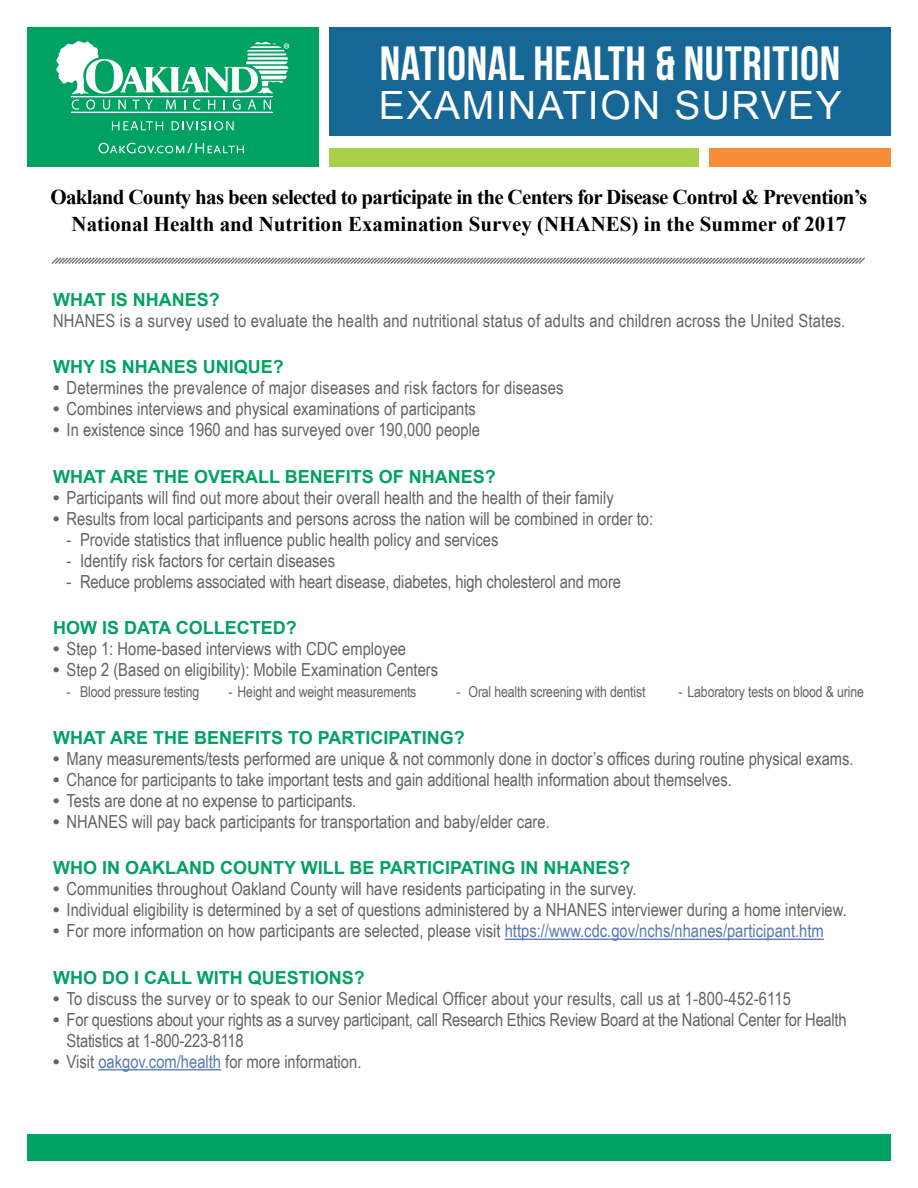
<style>
.page{position:relative;width:918px;height:1188px;background:#fff}
.page>*{position:absolute;margin:0;border:0;box-sizing:border-box;transform-origin:0 0}
.t1{font:48px "Bebas Neue";letter-spacing:.015em;color:#fff}
.t2{font:39px "Arial";letter-spacing:.04em;color:#fff}
.t3{font:700 21px "Times New Roman";letter-spacing:-.035em;color:#000}
.t4{font:700 21px "Times New Roman";color:#000}
.t5{font:18px/21px "Arial Narrow";color:#636366}
.t6{font:700 18px "Arial";color:#00a261}
.t7{font:15px "Arial Narrow";letter-spacing:-.01em;color:#636366}
.s1{font-family:"Arial";font-weight:700}
.s2{color:#5678b0}
</style>
<div class="page">
<div style="left:27px;top:1134px;width:864px;height:27px;background:#00a261"></div>
<div style="left:27px;top:27px;width:292px;height:139px;background:#00a261"></div>
<hr style="left:71px;top:112px;width:201px;height:1px;background:#fff">
<svg style="left:56px;top:41px;width:233px;height:69px"></svg>
<svg style="left:112px;top:121px;width:51px;height:9px"></svg>
<svg style="left:172px;top:121px;width:62px;height:10px"></svg>
<svg style="left:98px;top:143px;width:146px;height:11px"></svg>
<div style="left:329px;top:27px;width:562px;height:109px;background:#176796"></div>
<div style="left:329px;top:148px;width:370px;height:18px;background:#a7cf4a"></div>
<div style="left:710px;top:148px;width:181px;height:18px;background:#f68d38"></div>
<svg style="left:51px;top:257px;width:814px;height:7px"></svg>
<hr style="left:505px;top:939px;width:319px;height:1px;background:#5678b0">
<hr style="left:98px;top:1069px;width:123px;height:1px;background:#5678b0">
<p class="t1" style="left:380px;top:37px;width:462px">NATIONAL HEALTH &amp; NUTRITION</p>
<p class="t2" style="left:379px;top:79px;width:464px">EXAMINATION SURVEY</p>
<p class="t3" style="left:51px;top:183px;width:818px">Oakland County has been selected to participate in the Centers for Disease Control &amp; Prevention’s</p>
<p class="t4" style="left:72px;top:210px;width:776px">National Health and Nutrition Examination Survey (NHANES) in the Summer of 2017</p>
<p class="t6" style="left:53px;top:288px;width:168px">WHAT IS NHANES?</p>
<p class="t5" style="left:53px;top:309px;width:794px">NHANES is a survey used to evaluate the health and nutritional status of adults and children across the United States.</p>
<p class="t6" style="left:53px;top:355px;width:232px">WHY IS NHANES UNIQUE?</p>
<p class="t5" style="left:53px;top:377px;width:512px"><span class="s1">•</span> Determines the prevalence of major diseases and risk factors for diseases</p>
<p class="t5" style="left:53px;top:398px;width:424px"><span class="s1">•</span> Combines interviews and physical examinations of participants</p>
<p class="t5" style="left:53px;top:419px;width:429px"><span class="s1">•</span> In existence since 1960 and has surveyed over 190,000 people</p>
<p class="t6" style="left:53px;top:465px;width:444px">WHAT ARE THE OVERALL BENEFITS OF NHANES?</p>
<p class="t5" style="left:53px;top:486px;width:562px"><span class="s1">•</span> Participants will find out more about their overall health and the health of their family</p>
<p class="t5" style="left:53px;top:507px;width:602px"><span class="s1">•</span> Results from local participants and persons across the nation will be combined in order to:</p>
<p class="t5" style="left:67px;top:528px;width:433px">- Provide statistics that influence public health policy and services</p>
<p class="t5" style="left:67px;top:549px;width:270px">- Identify risk factors for certain diseases</p>
<p class="t5" style="left:67px;top:570px;width:556px">- Reduce problems associated with heart disease, diabetes, high cholesterol and more</p>
<p class="t6" style="left:53px;top:616px;width:245px">HOW IS DATA COLLECTED?</p>
<p class="t5" style="left:53px;top:638px;width:355px"><span class="s1">•</span> Step 1: Home-based interviews with CDC employee</p>
<p class="t5" style="left:53px;top:659px;width:387px"><span class="s1">•</span> Step 2 (Based on eligibility): Mobile Examination Centers</p>
<p class="t7" style="left:67px;top:681px;width:134px">- Blood pressure testing</p>
<p class="t7" style="left:229px;top:681px;width:189px">- Height and weight measurements</p>
<p class="t7" style="left:457px;top:681px;width:190px">- Oral health screening with dentist</p>
<p class="t7" style="left:679px;top:681px;width:187px">- Laboratory tests on blood &amp; urine</p>
<p class="t6" style="left:53px;top:726px;width:413px">WHAT ARE THE BENEFITS TO PARTICIPATING?</p>
<p class="t5" style="left:53px;top:747px;width:802px"><span class="s1">•</span> Many measurements/tests performed are unique &amp; not commonly done in doctor’s offices during routine physical exams.</p>
<p class="t5" style="left:53px;top:768px;width:680px"><span class="s1">•</span> Chance for participants to take important tests and gain additional health information about themselves.</p>
<p class="t5" style="left:53px;top:789px;width:305px"><span class="s1">•</span> Tests are done at no expense to participants.</p>
<p class="t5" style="left:53px;top:810px;width:498px"><span class="s1">•</span> NHANES will pay back participants for transportation and baby/elder care.</p>
<p class="t6" style="left:53px;top:856px;width:579px">WHO IN OAKLAND COUNTY WILL BE PARTICIPATING IN NHANES?</p>
<p class="t5" style="left:53px;top:878px;width:585px"><span class="s1">•</span> Communities throughout Oakland County will have residents participating in the survey.</p>
<p class="t5" style="left:53px;top:899px;width:795px"><span class="s1">•</span> Individual eligibility is determined by a set of questions administered by a NHANES interviewer during a home interview.</p>
<p class="t5" style="left:53px;top:920px;width:772px"><span class="s1">•</span> For more information on how participants are selected, please visit <span class="s2">https://www.cdc.gov/nchs/nhanes/participant.htm</span></p>
<p class="t6" style="left:53px;top:966px;width:313px">WHO DO I CALL WITH QUESTIONS?</p>
<p class="t5" style="left:53px;top:987px;width:740px"><span class="s1">•</span> To discuss the survey or to speak to our Senior Medical Officer about your results, call us at 1-800-452-6115</p>
<p class="t5" style="left:67px;top:1008px;width:782px;text-indent:-14px"><span class="s1">•</span> For questions about your rights as a survey participant, call Research Ethics Review Board at the National Center for Health<br>Statistics at 1-800-223-8118</p>
<p class="t5" style="left:53px;top:1050px;width:310px"><span class="s1">•</span> Visit <span class="s2">oakgov.com/health</span> for more information.</p>
</div>
